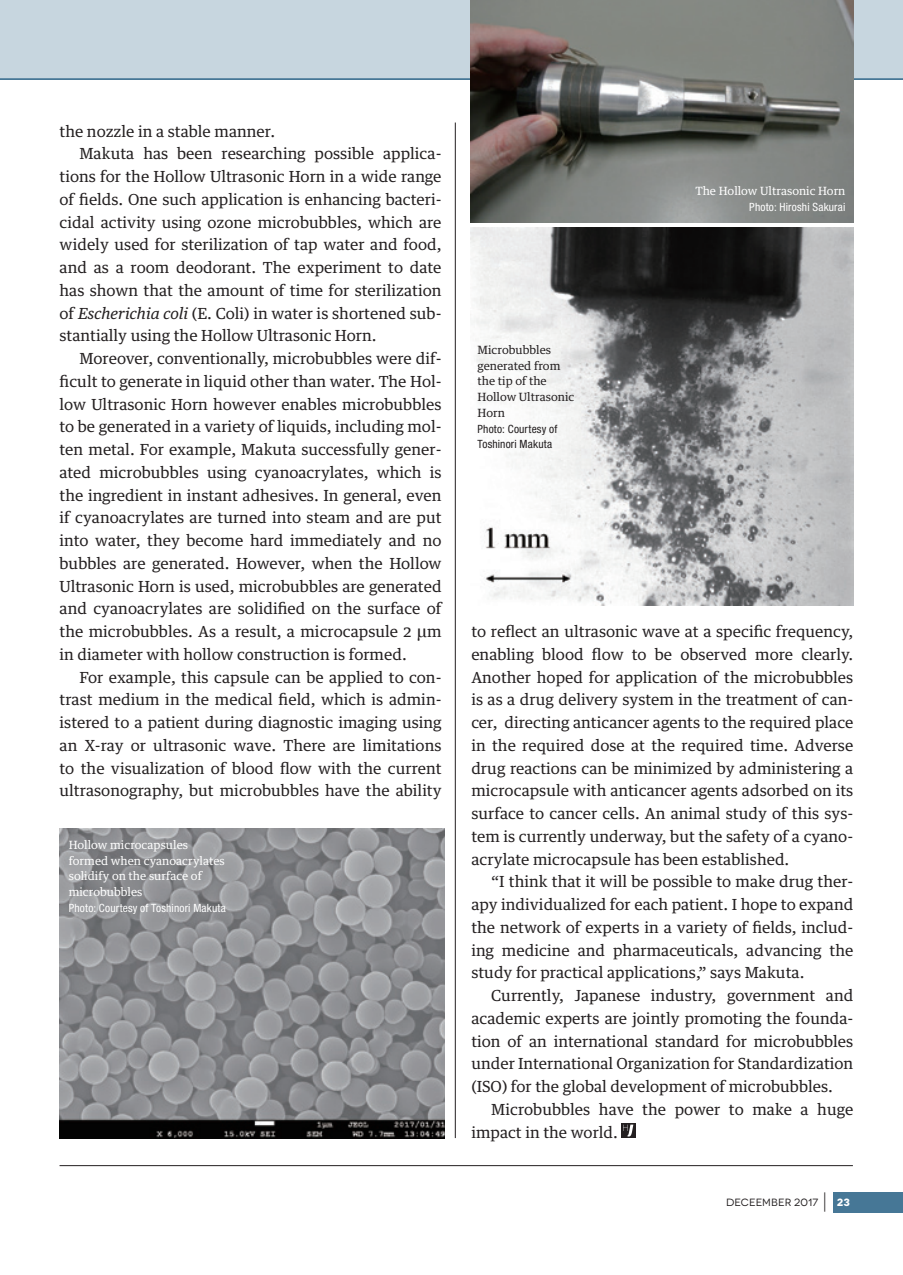
<style>
.page{position:relative;width:903px;height:1275px;background:#fff}
.page>*{position:absolute;margin:0;border:0;box-sizing:border-box;transform-origin:0 0}
.t1{font:15.4px/22.8px "Guardian Text Egyp";color:#231f20;text-align:justify}
.t2{font:11.38px/15.8px "Guardian Text Egyp";color:#fff}
.t3{font:11.38px/15.8px "Guardian Text Egyp";color:#231f20}
.t4{font:condensed 11.38px "Helvetica Neue LT Pro";letter-spacing:.02em;color:#fff}
.t5{font:condensed 11.38px/15.8px "Helvetica Neue LT Pro";letter-spacing:.02em;color:#231f20}
.t6{font:10.5px "Novecentowide";letter-spacing:.02em;color:#231f20}
.s1{font-style:italic}
.s2{font-family:"Georgia";font-size:17.5px}
.s3{font-weight:300;font-size:22.75px}
.s4{font-weight:700;color:#fff}
</style>
<div class="page">
<div style="left:0;top:0;width:903px;height:80px;background:#c7d6df"></div>
<div style="left:833px;top:1192px;width:70px;height:20px;background:#467796"></div>
<svg style="left:0;top:57px;width:903px;height:23px"></svg>
<hr style="left:60px;top:1165px;width:793px;height:1px;background:#231f20">
<hr style="left:455px;top:123px;width:1px;height:1015px;background:#231f20">
<svg style="left:621px;top:1123px;width:14px;height:15px"></svg>
<svg style="left:623px;top:1125px;width:10px;height:11px"></svg>
<img style="left:471px;top:0;width:382px;height:223px">
<img style="left:60px;top:828px;width:385px;height:310px">
<img style="left:471px;top:227px;width:382px;height:378px">
<p class="t1" style="left:60px;top:118px;width:217px">the nozzle in a stable manner.</p>
<p class="t1" style="left:79px;top:141px;width:364px">Makuta has been researching possible applica-</p>
<p class="t1" style="left:60px;top:164px;width:384px">tions for the Hollow Ultrasonic Horn in a wide range</p>
<p class="t1" style="left:60px;top:186px;width:383px">of fields. One such application is enhancing bacteri-</p>
<p class="t1" style="left:60px;top:209px;width:383px">cidal activity using ozone microbubbles, which are</p>
<p class="t1" style="left:60px;top:232px;width:383px">widely used for sterilization of tap water and food,</p>
<p class="t1" style="left:60px;top:255px;width:383px">and as a room deodorant. The experiment to date</p>
<p class="t1" style="left:60px;top:277px;width:383px">has shown that the amount of time for sterilization</p>
<p class="t1" style="left:60px;top:300px;width:383px">of <span class="s1">Escherichia coli</span> (E. Coli) in water is shortened sub-</p>
<p class="t1" style="left:60px;top:323px;width:319px">stantially using the Hollow Ultrasonic Horn.</p>
<p class="t1" style="left:79px;top:346px;width:364px">Moreover, conventionally, microbubbles were dif-</p>
<p class="t1" style="left:60px;top:368px;width:384px">ficult to generate in liquid other than water. The Hol-</p>
<p class="t1" style="left:60px;top:391px;width:383px">low Ultrasonic Horn however enables microbubbles</p>
<p class="t1" style="left:60px;top:414px;width:383px">to be generated in a variety of liquids, including mol-</p>
<p class="t1" style="left:60px;top:437px;width:383px">ten metal. For example, Makuta successfully gener-</p>
<p class="t1" style="left:60px;top:459px;width:383px">ated microbubbles using cyanoacrylates, which is</p>
<p class="t1" style="left:60px;top:482px;width:383px">the ingredient in instant adhesives. In general, even</p>
<p class="t1" style="left:60px;top:505px;width:384px">if cyanoacrylates are turned into steam and are put</p>
<p class="t1" style="left:60px;top:528px;width:384px">into water, they become hard immediately and no</p>
<p class="t1" style="left:60px;top:550px;width:383px">bubbles are generated. However, when the Hollow</p>
<p class="t1" style="left:60px;top:573px;width:384px">Ultrasonic Horn is used, microbubbles are generated</p>
<p class="t1" style="left:60px;top:596px;width:383px">and cyanoacrylates are solidified on the surface of</p>
<p class="t1" style="left:60px;top:619px;width:383px">the microbubbles. As a result, a microcapsule 2 <span class="s2">μ</span>m</p>
<p class="t1" style="left:60px;top:641px;width:349px">in diameter with hollow construction is formed.</p>
<p class="t1" style="left:79px;top:664px;width:364px">For example, this capsule can be applied to con-</p>
<p class="t1" style="left:60px;top:687px;width:383px">trast medium in the medical field, which is admin-</p>
<p class="t1" style="left:60px;top:710px;width:383px">istered to a patient during diagnostic imaging using</p>
<p class="t1" style="left:60px;top:732px;width:383px">an X-ray or ultrasonic wave. There are limitations</p>
<p class="t1" style="left:60px;top:755px;width:383px">to the visualization of blood flow with the current</p>
<p class="t1" style="left:60px;top:778px;width:384px">ultrasonography, but microbubbles have the ability</p>
<p class="t2" style="left:69px;top:836px;width:158px">Hollow microcapsules formed when cyanoacrylates solidify on the surface of microbubbles</p>
<p class="t4" style="left:69px;top:901px;width:159px">Photo: Courtesy of Toshinori Makuta</p>
<p class="t3" style="left:477px;top:341px;width:98px">Microbubbles generated from the tip of the<br>Hollow Ultrasonic<br>Horn</p>
<p class="t5" style="left:477px;top:421px;width:81px">Photo: Courtesy of<br>Toshinori Makuta</p>
<p class="t2" style="left:695px;top:182px;width:152px">The Hollow Ultrasonic Horn</p>
<p class="t4" style="left:749px;top:200px;width:98px">Photo: Hiroshi Sakurai</p>
<p class="t1" style="left:471px;top:619px;width:384px">to reflect an ultrasonic wave at a specific frequency, enabling blood flow to be observed more clearly.<br>Another hoped for application of the microbubbles is as a drug delivery system in the treatment of can&shy;cer, directing anticancer agents to the required place in the required dose at the required time. Adverse drug reactions can be minimized by administering a microcapsule with anticancer agents adsorbed on its surface to cancer cells. An animal study of this sys&shy;tem is currently underway, but the safety of a cyano&shy;acrylate microcapsule has been established.</p>
<p class="t1" style="left:471px;top:869px;width:384px;text-indent:20px">“I think that it will be possible to make drug ther&shy;apy individualized for each patient. I hope to expand the network of experts in a variety of fields, includ&shy;ing medicine and pharmaceuticals, advancing the study for practical applications,” says Makuta.</p>
<p class="t1" style="left:471px;top:983px;width:383px;text-indent:20px">Currently, Japanese industry, government and academic experts are jointly promoting the founda&shy;tion of an international standard for microbubbles under International Organization for Standardization (ISO) for the global development of microbubbles.</p>
<p class="t1" style="left:471px;top:1096px;width:383px;text-indent:20px">Microbubbles have the power to make a huge impact in the world.</p>
<p class="t6" style="left:726px;top:1196px;width:125px">DECEEMBER 2017 <span class="s3">|</span> <span class="s4">23</span></p>
</div>
